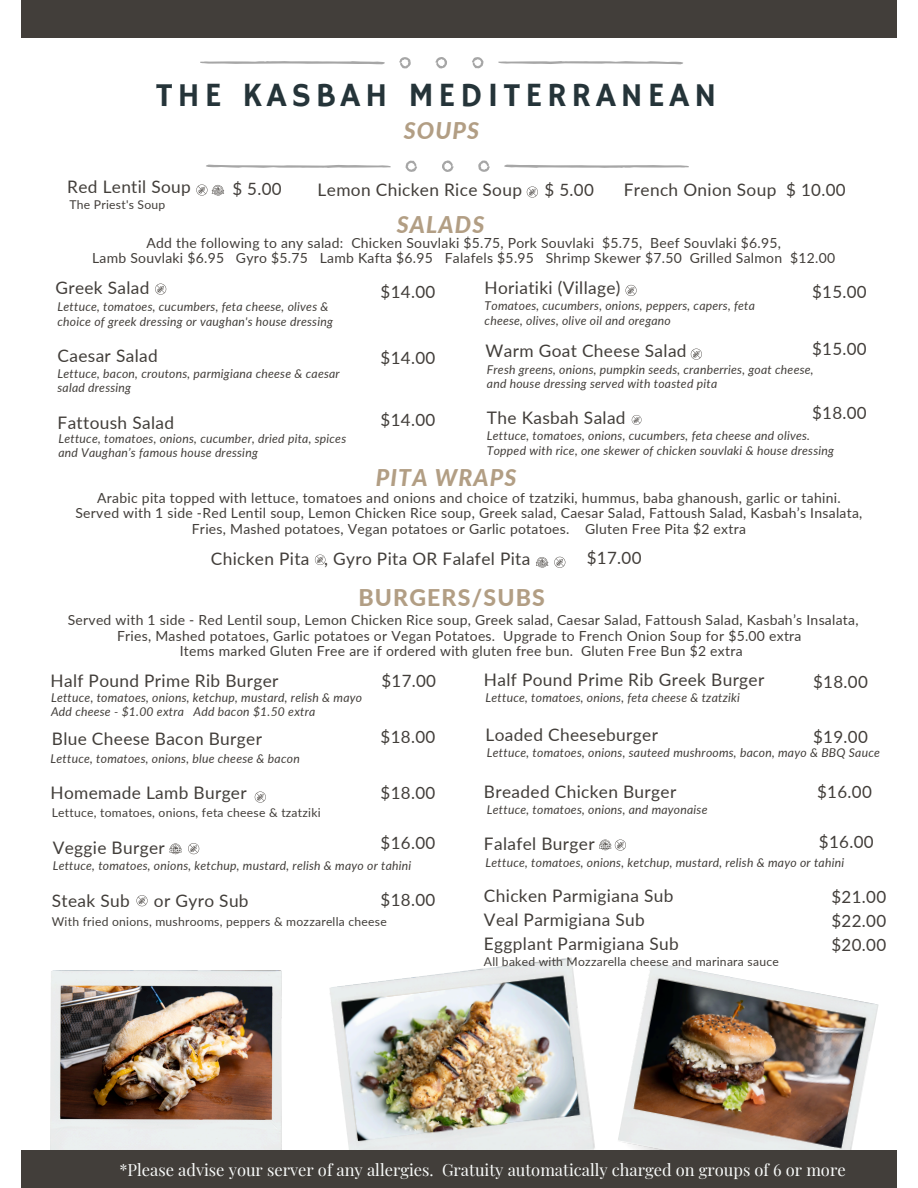
<style>
.page{position:relative;width:918px;height:1188px;background:#fff}
.page>*{position:absolute;margin:0;border:0;box-sizing:border-box;transform-origin:0 0}
.t1{font:33.9px "Hammersmith One";letter-spacing:.14em;color:#253439}
.t2{font:italic 800 23.1px "Lato";letter-spacing:.05em;color:#b29e84}
.t3{font:800 23.1px "Lato";letter-spacing:.05em;color:#b29e84}
.t4{font:17.25px/23.7px "Lato";letter-spacing:.02em;color:#423e3a}
.t5{font:16.95px/23.7px "Lato";letter-spacing:.02em;color:#423e3a;text-align:justify}
.t6{font:16.5px "Playfair Display";color:#f9fbfa}
.t7{font:13.95px/15.8px "Lato";letter-spacing:.02em;color:#423e3a;text-align:center}
.t8{font:italic 12.15px/14.1px "Lato";letter-spacing:.02em;color:#423e3a}
.t9{font:12.15px "Lato";letter-spacing:.02em;color:#423e3a}
</style>
<div class="page">
<img style="left:617px;top:962px;width:262px;height:189px">
<img style="left:51px;top:971px;width:231px;height:180px">
<img style="left:329px;top:958px;width:267px;height:193px">
<div style="left:22px;top:0;width:875px;height:37px;background:#423e3a"></div>
<div style="left:22px;top:1151px;width:875px;height:37px;background:#423e3a"></div>
<svg style="left:206px;top:165px;width:185px;height:3px"></svg>
<svg style="left:504px;top:165px;width:185px;height:3px"></svg>
<svg style="left:442px;top:160px;width:12px;height:12px"></svg>
<svg style="left:406px;top:161px;width:11px;height:11px"></svg>
<svg style="left:478px;top:161px;width:12px;height:11px"></svg>
<svg style="left:498px;top:61px;width:185px;height:3px"></svg>
<svg style="left:200px;top:61px;width:185px;height:3px"></svg>
<svg style="left:435px;top:57px;width:12px;height:12px"></svg>
<svg style="left:472px;top:57px;width:11px;height:11px"></svg>
<svg style="left:399px;top:57px;width:12px;height:11px"></svg>
<svg style="left:554px;top:557px;width:11px;height:11px"></svg>
<svg style="left:599px;top:840px;width:27px;height:11px"></svg>
<svg style="left:536px;top:557px;width:12px;height:11px"></svg>
<svg style="left:315px;top:555px;width:10px;height:10px"></svg>
<svg style="left:527px;top:186px;width:11px;height:12px"></svg>
<svg style="left:155px;top:284px;width:11px;height:11px"></svg>
<svg style="left:626px;top:285px;width:11px;height:11px"></svg>
<svg style="left:691px;top:349px;width:11px;height:11px"></svg>
<svg style="left:632px;top:415px;width:10px;height:10px"></svg>
<svg style="left:169px;top:843px;width:13px;height:11px"></svg>
<svg style="left:188px;top:843px;width:11px;height:11px"></svg>
<svg style="left:136px;top:895px;width:12px;height:11px"></svg>
<svg style="left:255px;top:792px;width:11px;height:11px"></svg>
<svg style="left:196px;top:184px;width:28px;height:12px"></svg>
<h2 class="t1" style="left:156px;top:75px;width:562px">THE KASBAH MEDITERRANEAN</h2>
<p class="t2" style="left:404px;top:116px;width:77px">SOUPS</p>
<h3 class="t4" style="left:67px;top:174px;width:125px">Red Lentil Soup</h3>
<p class="t5" style="left:233px;top:177px;width:51px">$ 5.00</p>
<h3 class="t9" style="left:70px;top:197px;width:97px">The Priest's Soup</h3>
<h3 class="t4" style="left:318px;top:177px;width:206px">Lemon Chicken Rice Soup</h3>
<p class="t5" style="left:545px;top:178px;width:51px">$ 5.00</p>
<p class="t2" style="left:397px;top:210px;width:89px">SALADS</p>
<p class="t4" style="left:624px;top:177px;width:154px">French Onion Soup</p>
<h3 class="t5" style="left:786px;top:178px;width:61px">$ 10.00</h3>
<p class="t7" style="left:92px;top:234px;width:745px">Add the following to any salad: Chicken Souvlaki $5.75, Pork Souvlaki $5.75, Beef Souvlaki $6.95,<br>Lamb Souvlaki $6.95 Gyro $5.75 Lamb Kafta $6.95 Falafels $5.95 Shrimp Skewer $7.50 Grilled Salmon $12.00</p>
<h3 class="t4" style="left:55px;top:276px;width:96px">Greek Salad</h3>
<h3 class="t5" style="left:381px;top:280px;width:56px">$14.00</h3>
<p class="t8" style="left:58px;top:300px;width:272px">Lettuce, tomatoes, cucumbers, feta cheese, olives &amp;</p>
<h3 class="t8" style="left:58px;top:314px;width:277px">choice of greek dressing or vaughan's house dressing</h3>
<h3 class="t4" style="left:485px;top:276px;width:137px">Horiatiki (Village)</h3>
<p class="t5" style="left:812px;top:279px;width:56px">$15.00</p>
<p class="t8" style="left:485px;top:299px;width:272px">Tomatoes, cucumbers, onions, peppers, capers, feta</p>
<p class="t8" style="left:485px;top:313px;width:188px">cheese, olives, olive oil and oregano</p>
<p class="t4" style="left:58px;top:343px;width:102px">Caesar Salad</p>
<h2 class="t8" style="left:58px;top:366px;width:284px">Lettuce, bacon, croutons, parmigiana cheese &amp; caesar salad dressing</h2>
<h3 class="t5" style="left:812px;top:336px;width:56px">$15.00</h3>
<h3 class="t5" style="left:381px;top:345px;width:56px">$14.00</h3>
<h3 class="t4" style="left:486px;top:339px;width:203px">Warm Goat Cheese Salad</h3>
<p class="t8" style="left:487px;top:362px;width:328px">Fresh greens, onions, pumpkin seeds, cranberries, goat cheese,</p>
<p class="t8" style="left:487px;top:376px;width:232px">and house dressing served with toasted pita</p>
<p class="t4" style="left:58px;top:410px;width:118px">Fattoush Salad</p>
<h3 class="t5" style="left:381px;top:407px;width:56px">$14.00</h3>
<h3 class="t8" style="left:58px;top:431px;width:289px">Lettuce, tomatoes, onions, cucumber, dried pita, spices</h3>
<h3 class="t8" style="left:58px;top:445px;width:201px">and Vaughan’s famous house dressing</h3>
<p class="t4" style="left:487px;top:406px;width:140px">The Kasbah Salad</p>
<p class="t5" style="left:812px;top:400px;width:56px">$18.00</p>
<h4 class="t8" style="left:487px;top:429px;width:325px">Lettuce, tomatoes, onions, cucumbers, feta cheese and olives.</h4>
<h3 class="t8" style="left:487px;top:443px;width:349px">Topped with rice, one skewer of chicken souvlaki &amp; house dressing</h3>
<h3 class="t2" style="left:376px;top:463px;width:142px">PITA WRAPS</h3>
<p class="t7" style="left:75px;top:489px;width:788px">Arabic pita topped with lettuce, tomatoes and onions and choice of tzatziki, hummus, baba ghanoush, garlic or tahini.<br>Served with 1 side -Red Lentil soup, Lemon Chicken Rice soup, Greek salad, Caesar Salad, Fattoush Salad, Kasbah’s Insalata,<br>Fries, Mashed potatoes, Vegan potatoes or Garlic potatoes. Gluten Free Pita $2 extra</p>
<h3 class="t4" style="left:211px;top:546px;width:321px">Chicken Pita , Gyro Pita OR Falafel Pita</h3>
<p class="t5" style="left:587px;top:546px;width:56px">$17.00</p>
<p class="t3" style="left:358px;top:583px;width:188px">BURGERS/SUBS</p>
<p class="t7" style="left:68px;top:612px;width:792px">Served with 1 side - Red Lentil soup, Lemon Chicken Rice soup, Greek salad, Caesar Salad, Fattoush Salad, Kasbah’s Insalata,<br>Fries, Mashed potatoes, Garlic potatoes or Vegan Potatoes. Upgrade to French Onion Soup for $5.00 extra<br>Items marked Gluten Free are if ordered with gluten free bun. Gluten Free Bun $2 extra</p>
<p class="t4" style="left:51px;top:669px;width:230px">Half Pound Prime Rib Burger</p>
<h3 class="t8" style="left:51px;top:690px;width:313px">Lettuce, tomatoes, onions, ketchup, mustard, relish &amp; mayo<br>Add cheese - $1.00 extra Add bacon $1.50 extra</h3>
<h3 class="t5" style="left:381px;top:669px;width:56px">$17.00</h3>
<p class="t4" style="left:484px;top:668px;width:282px">Half Pound Prime Rib Greek Burger</p>
<h3 class="t5" style="left:813px;top:670px;width:56px">$18.00</h3>
<h3 class="t8" style="left:486px;top:690px;width:256px">Lettuce, tomatoes, onions, feta cheese &amp; tzatziki</h3>
<h3 class="t4" style="left:52px;top:727px;width:212px">Blue Cheese Bacon Burger</h3>
<h3 class="t4" style="left:486px;top:723px;width:174px">Loaded Cheeseburger</h3>
<p class="t8" style="left:51px;top:751px;width:251px">Lettuce, tomatoes, onions, blue cheese &amp; bacon</p>
<h3 class="t5" style="left:381px;top:725px;width:56px">$18.00</h3>
<h3 class="t5" style="left:813px;top:725px;width:56px">$19.00</h3>
<h3 class="t8" style="left:487px;top:745px;width:395px">Lettuce, tomatoes, onions, sauteed mushrooms, bacon, mayo &amp; BBQ Sauce</h3>
<p class="t4" style="left:51px;top:780px;width:198px">Homemade Lamb Burger</p>
<p class="t9" style="left:52px;top:805px;width:270px">Lettuce, tomatoes, onions, feta cheese &amp; tzatziki</p>
<h3 class="t5" style="left:381px;top:780px;width:56px">$18.00</h3>
<p class="t4" style="left:484px;top:779px;width:194px">Breaded Chicken Burger</p>
<h3 class="t5" style="left:817px;top:779px;width:56px">$16.00</h3>
<h3 class="t8" style="left:487px;top:802px;width:222px">Lettuce, tomatoes, onions, and mayonaise</h3>
<h3 class="t5" style="left:381px;top:831px;width:56px">$16.00</h3>
<h2 class="t4" style="left:53px;top:835px;width:114px">Veggie Burger</h2>
<h4 class="t8" style="left:53px;top:858px;width:360px">Lettuce, tomatoes, onions, ketchup, mustard, relish &amp; mayo or tahini</h4>
<h3 class="t5" style="left:819px;top:830px;width:56px">$16.00</h3>
<h2 class="t4" style="left:484px;top:831px;width:112px">Falafel Burger</h2>
<h4 class="t8" style="left:486px;top:855px;width:360px">Lettuce, tomatoes, onions, ketchup, mustard, relish &amp; mayo or tahini</h4>
<p class="t5" style="left:381px;top:887px;width:56px">$18.00</p>
<p class="t4" style="left:52px;top:888px;width:79px">Steak Sub</p>
<p class="t4" style="left:154px;top:888px;width:96px">or Gyro Sub</p>
<h3 class="t9" style="left:52px;top:914px;width:336px">With fried onions, mushrooms, peppers &amp; mozzarella cheese</h3>
<p class="t4" style="left:484px;top:884px;width:196px">Chicken Parmigiana Sub<br>Veal Parmigiana Sub<br>Eggplant Parmigiana Sub</p>
<h3 class="t5" style="left:831px;top:885px;width:56px">$21.00 $22.00 $20.00</h3>
<p class="t9" style="left:484px;top:954px;width:296px">All baked with Mozzarella cheese and marinara sauce</p>
<p class="t6" style="left:119px;top:1158px;width:728px">*Please advise your server of any allergies. Gratuity automatically charged on groups of 6 or more</p>
</div>
